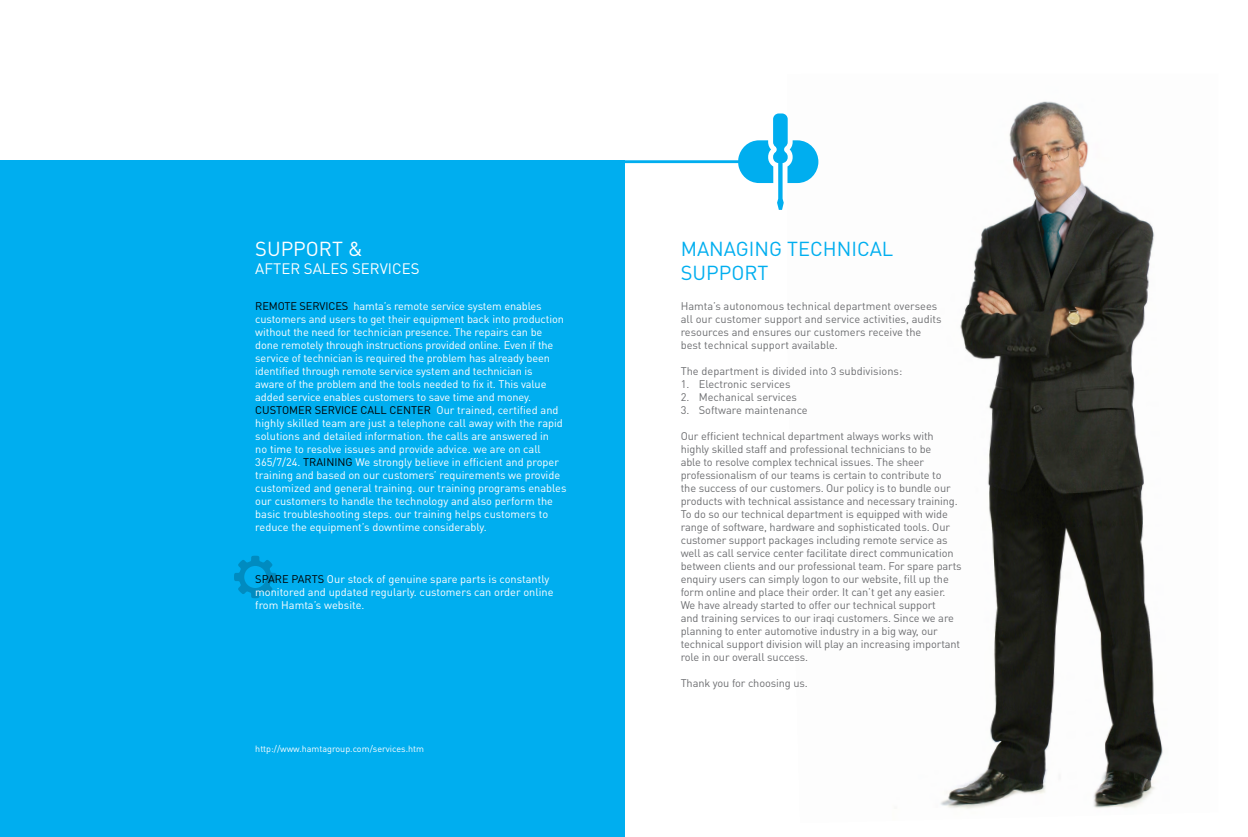
<style>
.page{position:relative;width:1248px;height:837px;background:#fff}
.page>*{position:absolute;margin:0;border:0;box-sizing:border-box;transform-origin:0 0}
.t1{font:20px/24px "DIN Pro";color:#00aeef}
.t2{font:20px "DIN Pro";color:#fff}
.t3{font:15px "DIN Pro";color:#fff}
.t4{font:11px/13px "DIN Pro";letter-spacing:-.01em;color:#6d6e71}
.t5{font:11px/13px "DIN Pro";letter-spacing:-.01em;color:#fff}
.t6{font:9px "DIN Pro";color:#fff}
.s1{color:#000}
</style>
<div class="page">
<img style="left:818px;top:101px;width:345px;height:708px">
<svg style="left:624px;top:113px;width:194px;height:97px"></svg>
<div style="left:0;top:160px;width:624px;height:676px;background:#00aeef"></div>
<svg style="left:234px;top:555px;width:42px;height:43px"></svg>
<h1 class="t2" style="left:255px;top:235px;width:109px">SUPPORT &amp;</h1>
<h2 class="t3" style="left:255px;top:259px;width:166px">AFTER SALES SERVICES</h2>
<p class="t5" style="left:255px;top:299px;width:313px"><span class="s1">REMOTE SERVICES</span> hamta’s remote service system enables customers and users to get their equipment back into production without the need for technician presence. The repairs can be done remotely through instructions provided online. Even if the service of technician is required the problem has already been identified through remote service system and technician is<br>aware of the problem and the tools needed to fix it. This value added service enables customers to save time and money.<br><span class="s1">CUSTOMER SERVICE CALL CENTER</span> Our trained, certified and highly skilled team are just a telephone call away with the rapid solutions and detailed information. the calls are answered in<br>no time to resolve issues and provide advice. we are on call 365/7/24. <span class="s1">TRAINING</span> We strongly believe in efficient and proper training and based on our customers’ requirements we provide customized and general training. our training programs enables our customers to handle the technology and also perform the basic troubleshooting steps. our training helps customers to reduce the equipment’s downtime considerably.</p>
<p class="t5" style="left:255px;top:572px;width:300px"><span class="s1">SPARE PARTS</span> Our stock of genuine spare parts is constantly monitored and updated regularly. customers can order online from Hamta’s website.</p>
<p class="t6" style="left:255px;top:742px;width:170px">http://www.hamtagroup.com/services.htm</p>
<h1 class="t1" style="left:680px;top:236px;width:214px">MANAGING TECHNICAL<br>SUPPORT</h1>
<p class="t4" style="left:680px;top:299px;width:262px">Hamta’s autonomous technical department oversees all our customer support and service activities, audits resources and ensures our customers receive the best technical support available.</p>
<p class="t4" style="left:680px;top:364px;width:223px">The department is divided into 3 subdivisions:</p>
<p class="t4" style="left:680px;top:377px;width:111px">1. Electronic services</p>
<p class="t4" style="left:680px;top:390px;width:118px">2. Mechanical services</p>
<p class="t4" style="left:680px;top:403px;width:128px">3. Software maintenance</p>
<p class="t4" style="left:680px;top:429px;width:282px">Our efficient technical department always works with highly skilled staff and professional technicians to be<br>able to resolve complex technical issues. The sheer professionalism of our teams is certain to contribute to<br>the success of our customers. Our policy is to bundle our products with technical assistance and necessary training.<br>To do so our technical department is equipped with wide range of software, hardware and sophisticated tools. Our customer support packages including remote service as well as call service center facilitate direct communication between clients and our professional team. For spare parts enquiry users can simply logon to our website, fill up the form online and place their order. It can’t get any easier.<br>We have already started to offer our technical support<br>and training services to our iraqi customers. Since we are planning to enter automotive industry in a big way, our technical support division will play an increasing important role in our overall success.</p>
<p class="t4" style="left:680px;top:676px;width:129px">Thank you for choosing us.</p>
</div>
